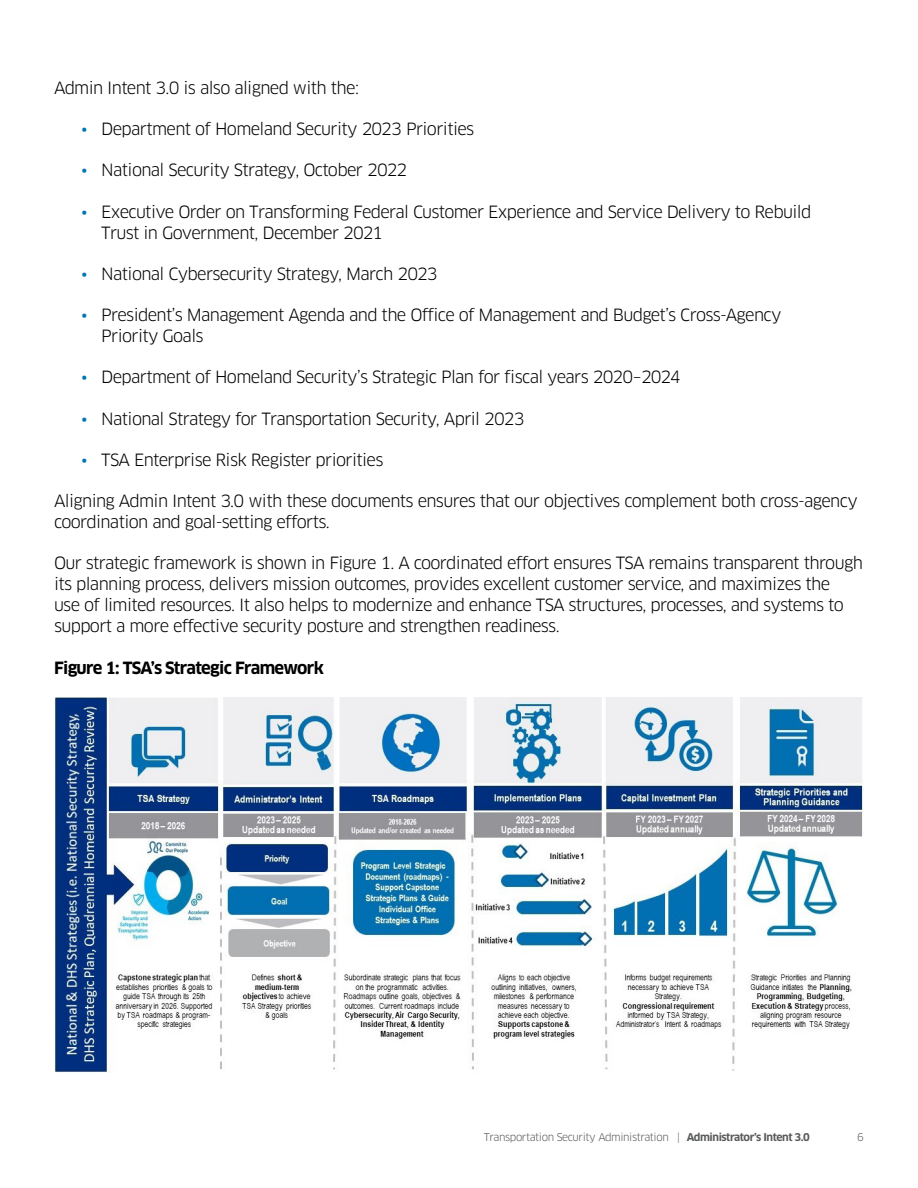
<style>
.page{position:relative;width:918px;height:1188px;background:#fff}
.page>*{position:absolute;margin:0;border:0;box-sizing:border-box;transform-origin:0 0}
.Body{font:16.5px/21px "Clan OT";letter-spacing:-.04em;color:#000}
.Figure_Headers{font:700 16.5px "Clan OT";letter-spacing:-.04em;color:#000}
.t1{font:10.5px "Clan OT";letter-spacing:-.04em;color:#5a5b5d}
.s1{color:#0078ae}
.s2{font-weight:700}
</style>
<div class="page">
<img style="left:54px;top:698px;width:810px;height:375px">
<p class="Body" style="left:54px;top:77px;width:306px">Admin Intent 3.0 is also aligned with the:</p>
<p class="Body" style="left:81px;top:119px;width:395px"><span class="s1">•</span> Department of Homeland Security 2023 Priorities</p>
<p class="Body" style="left:81px;top:160px;width:328px"><span class="s1">•</span> National Security Strategy, October 2022</p>
<p class="Body" style="left:101px;top:201px;width:712px;text-indent:-20px"><span class="s1">•</span> Executive Order on Transforming Federal Customer Experience and Service Delivery to Rebuild<br>Trust in Government, December 2021</p>
<p class="Body" style="left:81px;top:263px;width:358px"><span class="s1">•</span> National Cybersecurity Strategy, March 2023</p>
<p class="Body" style="left:101px;top:305px;width:682px;text-indent:-20px"><span class="s1">•</span> President’s Management Agenda and the Office of Management and Budget’s Cross-Agency<br>Priority Goals</p>
<p class="Body" style="left:81px;top:367px;width:601px"><span class="s1">•</span> Department of Homeland Security’s Strategic Plan for fiscal years 2020–2024</p>
<p class="Body" style="left:81px;top:408px;width:445px"><span class="s1">•</span> National Strategy for Transportation Security, April 2023</p>
<p class="Body" style="left:81px;top:449px;width:304px"><span class="s1">•</span> TSA Enterprise Risk Register priorities</p>
<p class="Body" style="left:54px;top:491px;width:805px">Aligning Admin Intent 3.0 with these documents ensures that our objectives complement both cross-agency coordination and goal-setting efforts.</p>
<p class="Body" style="left:54px;top:553px;width:810px">Our strategic framework is shown in Figure 1. A coordinated effort ensures TSA remains transparent through its planning process, delivers mission outcomes, provides excellent customer service, and maximizes the<br>use of limited resources. It also helps to modernize and enhance TSA structures, processes, and systems to support a more effective security posture and strengthen readiness.</p>
<p class="Figure_Headers" style="left:54px;top:658px;width:271px">Figure 1: TSA’s Strategic Framework</p>
<p class="t1" style="left:484px;top:1131px;width:328px">Transportation Security Administration | <span class="s2">Administrator’s Intent 3.0</span></p>
<p class="t1" style="left:857px;top:1131px;width:8px">6</p>
</div>
